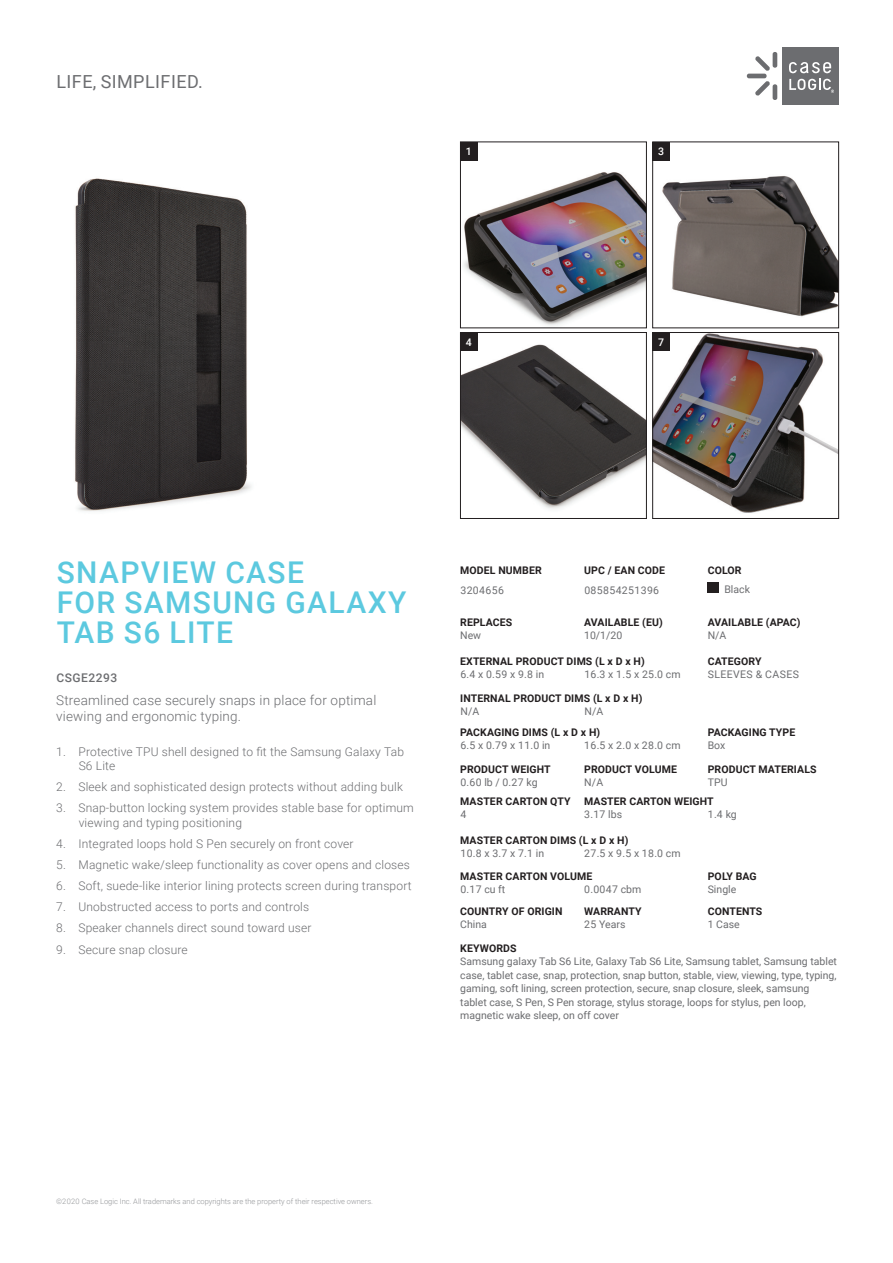
<style>
.page{position:relative;width:893px;height:1263px;background:#fff}
.page>*{position:absolute;margin:0;border:0;box-sizing:border-box;transform-origin:0 0}
.t1{font:500 30px/30px "Roboto";letter-spacing:.045em;color:#5cc9df}
.t2{font:18px "Roboto";letter-spacing:.025em;color:#6c6d70}
.t3{font:300 13.5px/16.2px "Roboto";letter-spacing:.015em;color:#6c6d70}
.t4{font:300 12px/14.4px "Roboto";letter-spacing:.015em;color:#6c6d70}
.t5{font:500 12px "Roboto";letter-spacing:.045em;color:#6c6d70}
.t6{font:10.5px/13.5px "Roboto";color:#6c6d70}
.t7{font:700 10.5px "Roboto";letter-spacing:.01em;color:#231f20}
.t8{font:10.5px "Roboto";letter-spacing:.035em;color:#6c6d70}
.t9{font:500 10.5px "Roboto";color:#fff}
.t10{font:300 7.5px "Roboto";color:#939598}
</style>
<div class="page">
<div style="left:782px;top:47px;width:57px;height:58px;background:#6c6d70"></div>
<svg style="left:747px;top:52px;width:30px;height:48px"></svg>
<svg style="left:789px;top:62px;width:42px;height:11px"></svg>
<svg style="left:789px;top:79px;width:45px;height:14px"></svg>
<div style="left:708px;top:582px;width:11px;height:11px;background:#231f20"></div>
<img style="left:75px;top:178px;width:176px;height:333px">
<img style="left:463px;top:172px;width:182px;height:154px">
<div style="left:460px;top:142px;width:187px;height:186px;border:1px solid #231f20"></div>
<img style="left:662px;top:176px;width:175px;height:141px">
<div style="left:652px;top:142px;width:187px;height:186px;border:1px solid #231f20"></div>
<img style="left:462px;top:344px;width:183px;height:165px">
<div style="left:460px;top:332px;width:187px;height:187px;border:1px solid #231f20"></div>
<img style="left:654px;top:334px;width:183px;height:179px">
<div style="left:652px;top:332px;width:187px;height:187px;border:1px solid #231f20"></div>
<div style="left:460px;top:142px;width:18px;height:18px;background:#231f20"></div>
<div style="left:460px;top:332px;width:18px;height:19px;background:#231f20"></div>
<div style="left:652px;top:142px;width:18px;height:18px;background:#231f20"></div>
<div style="left:652px;top:332px;width:18px;height:19px;background:#231f20"></div>
<h2 class="t2" style="left:56px;top:69px;width:148px">LIFE, SIMPLIFIED.</h2>
<p class="t9" style="left:466px;top:144px;width:7px">1</p>
<p class="t9" style="left:466px;top:335px;width:7px">4</p>
<p class="t9" style="left:658px;top:144px;width:7px">3</p>
<p class="t9" style="left:658px;top:335px;width:7px">7</p>
<h1 class="t1" style="left:57px;top:557px;width:351px">SNAPVIEW CASE<br>FOR SAMSUNG GALAXY<br>TAB S6 LITE</h1>
<p class="t5" style="left:56px;top:669px;width:63px">CSGE2293</p>
<p class="t3" style="left:56px;top:691px;width:322px">Streamlined case securely snaps in place for optimal viewing and ergonomic typing.</p>
<p class="t4" style="left:79px;top:744px;width:327px;text-indent:-22px">1. Protective TPU shell designed to fit the Samsung Galaxy Tab<br>S6 Lite</p>
<p class="t4" style="left:56px;top:779px;width:348px">2. Sleek and sophisticated design protects without adding bulk</p>
<p class="t4" style="left:79px;top:800px;width:337px;text-indent:-22px">3. Snap-button locking system provides stable base for optimum viewing and typing positioning</p>
<p class="t4" style="left:56px;top:836px;width:299px">4. Integrated loops hold S Pen securely on front cover</p>
<p class="t4" style="left:56px;top:857px;width:355px">5. Magnetic wake/sleep functionality as cover opens and closes</p>
<p class="t4" style="left:56px;top:878px;width:357px">6. Soft, suede-like interior lining protects screen during transport</p>
<p class="t4" style="left:56px;top:899px;width:255px">7. Unobstructed access to ports and controls</p>
<p class="t4" style="left:56px;top:920px;width:257px">8. Speaker channels direct sound toward user</p>
<p class="t4" style="left:56px;top:941px;width:133px">9. Secure snap closure</p>
<p class="t7" style="left:460px;top:563px;width:83px">MODEL NUMBER</p>
<p class="t7" style="left:584px;top:563px;width:82px">UPC / EAN CODE</p>
<p class="t7" style="left:708px;top:563px;width:35px">COLOR</p>
<p class="t8" style="left:460px;top:583px;width:45px">3204656</p>
<p class="t8" style="left:584px;top:583px;width:76px">085854251396</p>
<p class="t6" style="left:724px;top:582px;width:27px">Black</p>
<p class="t7" style="left:460px;top:615px;width:54px">REPLACES</p>
<p class="t7" style="left:584px;top:615px;width:80px">AVAILABLE (EU)</p>
<p class="t7" style="left:708px;top:615px;width:94px">AVAILABLE (APAC)</p>
<p class="t6" style="left:460px;top:628px;width:22px">New</p>
<p class="t6" style="left:584px;top:628px;width:40px">10/1/20</p>
<p class="t6" style="left:708px;top:628px;width:20px">N/A</p>
<p class="t7" style="left:460px;top:654px;width:186px">EXTERNAL PRODUCT DIMS (L x D x H)</p>
<p class="t7" style="left:708px;top:654px;width:55px">CATEGORY</p>
<p class="t6" style="left:460px;top:667px;width:85px">6.4 x 0.59 x 9.8 in</p>
<p class="t6" style="left:584px;top:667px;width:98px">16.3 x 1.5 x 25.0 cm</p>
<p class="t8" style="left:708px;top:667px;width:92px">SLEEVES &amp; CASES</p>
<p class="t7" style="left:460px;top:690px;width:184px">INTERNAL PRODUCT DIMS (L x D x H)</p>
<p class="t6" style="left:460px;top:704px;width:21px">N/A</p>
<p class="t6" style="left:584px;top:704px;width:21px">N/A</p>
<p class="t7" style="left:460px;top:725px;width:141px">PACKAGING DIMS (L x D x H)</p>
<p class="t7" style="left:708px;top:725px;width:89px">PACKAGING TYPE</p>
<p class="t6" style="left:460px;top:738px;width:91px">6.5 x 0.79 x 11.0 in</p>
<p class="t6" style="left:584px;top:738px;width:98px">16.5 x 2.0 x 28.0 cm</p>
<p class="t6" style="left:708px;top:738px;width:19px">Box</p>
<p class="t7" style="left:460px;top:761px;width:92px">PRODUCT WEIGHT</p>
<p class="t7" style="left:584px;top:761px;width:94px">PRODUCT VOLUME</p>
<p class="t7" style="left:708px;top:761px;width:110px">PRODUCT MATERIALS</p>
<p class="t6" style="left:460px;top:775px;width:79px">0.60 lb / 0.27 kg</p>
<p class="t6" style="left:584px;top:775px;width:21px">N/A</p>
<p class="t6" style="left:708px;top:775px;width:21px">TPU</p>
<p class="t7" style="left:460px;top:794px;width:112px">MASTER CARTON QTY</p>
<p class="t7" style="left:584px;top:794px;width:131px">MASTER CARTON WEIGHT</p>
<p class="t6" style="left:460px;top:807px;width:7px">4</p>
<p class="t6" style="left:584px;top:807px;width:39px">3.17 lbs</p>
<p class="t6" style="left:708px;top:807px;width:30px">1.4 kg</p>
<p class="t7" style="left:460px;top:833px;width:170px">MASTER CARTON DIMS (L x D x H)</p>
<p class="t6" style="left:460px;top:846px;width:85px">10.8 x 3.7 x 7.1 in</p>
<p class="t6" style="left:584px;top:846px;width:98px">27.5 x 9.5 x 18.0 cm</p>
<p class="t7" style="left:460px;top:869px;width:134px">MASTER CARTON VOLUME</p>
<p class="t7" style="left:708px;top:869px;width:50px">POLY BAG</p>
<p class="t6" style="left:460px;top:882px;width:46px">0.17 cu ft</p>
<p class="t6" style="left:584px;top:882px;width:59px">0.0047 cbm</p>
<p class="t6" style="left:708px;top:882px;width:30px">Single</p>
<p class="t7" style="left:460px;top:904px;width:104px">COUNTRY OF ORIGIN</p>
<p class="t7" style="left:584px;top:904px;width:59px">WARRANTY</p>
<p class="t7" style="left:708px;top:904px;width:56px">CONTENTS</p>
<p class="t6" style="left:460px;top:917px;width:28px">China</p>
<p class="t6" style="left:584px;top:917px;width:43px">25 Years</p>
<p class="t6" style="left:708px;top:917px;width:34px">1 Case</p>
<p class="t7" style="left:460px;top:941px;width:58px">KEYWORDS</p>
<p class="t6" style="left:460px;top:954px;width:378px">Samsung galaxy Tab S6 Lite, Galaxy Tab S6 Lite, Samsung tablet, Samsung tablet case, tablet case, snap, protection, snap button, stable, view, viewing, type, typing, gaming, soft lining, screen protection, secure, snap closure, sleek, samsung tablet case, S Pen, S Pen storage, stylus storage, loops for stylus, pen loop, magnetic wake sleep, on off cover</p>
<p class="t10" style="left:56px;top:1195px;width:318px">©2020 Case Logic Inc. All trademarks and copyrights are the property of their respective owners.</p>
</div>
